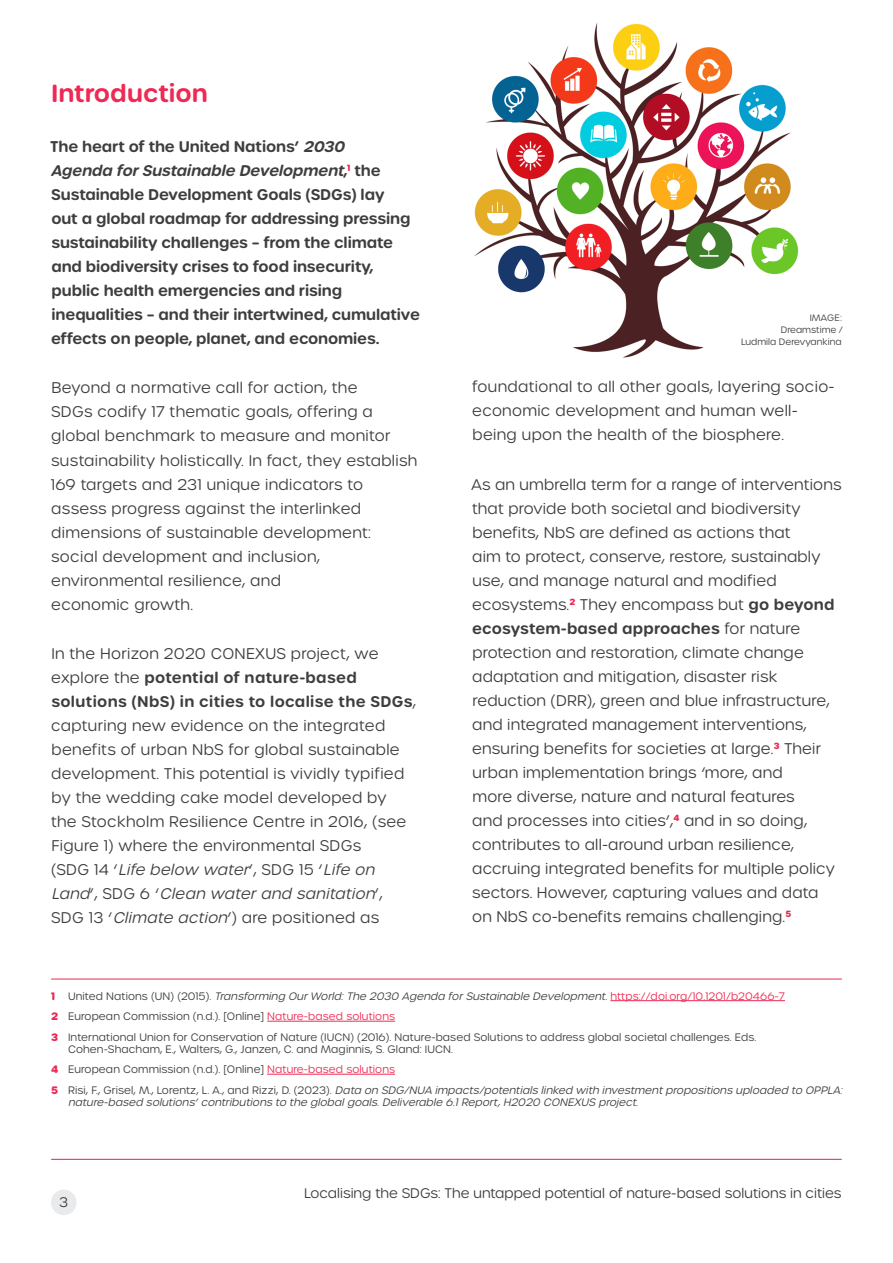
<style>
.page{position:relative;width:893px;height:1263px;background:#fff}
.page>*{position:absolute;margin:0;border:0;box-sizing:border-box;transform-origin:0 0}
.t1{font:600 24px "Urbane Rounded";color:#ee2953}
.t2{font:300 15px/24px "Urbane Rounded";letter-spacing:.01em;color:#3e3e3f}
.t3{font:600 15px/24px "Urbane Rounded";letter-spacing:-.01em;color:#3e3e3f}
.t4{font:300 13.5px "Urbane Rounded";color:#3e3e3f}
.t5{font:italic 300 10.5px/12px "Urbane Rounded";color:#3e3e3f}
.t6{font:300 10.5px/12px "Urbane Rounded";letter-spacing:.01em;color:#3e3e3f}
.t7{font:300 9px/12px "Urbane Rounded";color:#3e3e3f;text-align:right}
.s1{font-style:italic}
.s2{font-weight:600}
.s3{font-weight:700;font-style:normal;color:#ee2953}
.s4{font-style:normal}
.s5{font-style:normal;color:#ee2953}
.s6{font-weight:700;color:#ee2953}
.s7{color:#ee2953}
</style>
<div class="page">
<hr style="left:52px;top:1159px;width:789px;height:1px;background:#ee2953">
<div style="left:51px;top:1189px;width:26px;height:26px;background:#e9eaeb;border-radius:50%"></div>
<hr style="left:51px;top:979px;width:791px;height:1px;background:#ee2953">
<hr style="left:610px;top:1000px;width:175px;height:1px;background:#ee2953">
<hr style="left:267px;top:1021px;width:128px;height:1px;background:#ee2953">
<hr style="left:267px;top:1074px;width:128px;height:1px;background:#ee2953">
<img style="left:474px;top:23px;width:325px;height:335px">
<div style="left:706px;top:281px;width:187px;height:80px;background:#fff"></div>
<p class="t1" style="left:51px;top:78px;width:158px">Introduction</p>
<p class="t3" style="left:50px;top:135px;width:371px">The heart of the United Nations’ <span class="s1">2030<br>Agenda forSustainable Development</span>, <sup>1</sup> t h e Sustainable Development Goals (SDGs) lay<br>out a global roadmap for addressing pressing sustainability challenges – from the climate and biodiversity crises to food insecurity, public health emergencies and rising inequalities – and their intertwined, cumulative effects on people, planet, and economies.</p>
<p class="t2" style="left:51px;top:376px;width:368px">Beyond a normative call for action, the<br>SDGs codify 17 thematic goals, offering a global benchmark to measure and monitor sustainability holistically. In fact, they establish 169 targets and 231 unique indicators to assess progress against the interlinked dimensions of sustainable development: social development and inclusion, environmental resilience, and<br>economic growth.</p>
<p class="t2" style="left:51px;top:642px;width:367px">In the Horizon 2020 CONEXUS project, we explore the <span class="s2">potential of nature-based solutions (NbS) in cities to localise the SDGs</span>, capturing new evidence on the integrated benefits of urban NbS for global sustainable development. This potential is vividly typified by the wedding cake model developed by<br>the Stockholm Resilience Centre in 2016, (see Figure 1) where the environmental SDGs<br>( S D G 1 4 ‘ <span class="s1">Life below water</span>’ , S D G 1 5 ‘ <span class="s1">Life on Land</span>’ , S D G 6 ‘ <span class="s1">Clean waterand sanitation</span>’ , SDG 13 ‘<span class="s1">Climate action</span>’) are positioned as</p>
<p class="t7" style="left:810px;top:312px;width:34px">IMAGE:</p>
<p class="t7" style="left:741px;top:324px;width:103px">Dreamstime /<br>Ludmila Derevyankina</p>
<p class="t2" style="left:472px;top:375px;width:364px">foundational to all other goals, layering socio&shy;economic development and human well&shy;being upon the health of the biosphere.</p>
<p class="t2" style="left:472px;top:472px;width:371px">As an umbrella term for a range of interventions that provide both societal and biodiversity benefits, NbS are defined as actions that<br>aim to protect, conserve, restore, sustainably use, and manage natural and modified ecosystems.<sup>2</sup> They encompass but <span class="s2">go beyond ecosystem-based approaches</span> for nature protection and restoration, climate change adaptation and mitigation, disaster risk reduction (DRR), green and blue infrastructure, and integrated management interventions, ensuring benefits for societies at large.<sup>3</sup> Their urban implementation brings ‘more, and<br>more diverse, nature and natural features<br>and processes into cities’,<sup>4</sup> and in so doing, contributes to all-around urban resilience, accruing integrated benefits for multiple policy sectors. However, capturing values and data<br>on NbS co-benefits remains challenging.<sup>5</sup></p>
<p class="t5" style="left:51px;top:990px;width:735px"><span class="s3">1</span> <span class="s4">U n i te d N a t i o n s ( U N ) ( 2 01 5 ) .</span> Transforming OurWorld:The 2030 Agenda forSustainable Development<span class="s4">.</span> <span class="s5">htt p s : // d o i . o rg /1 0 . 1 2 01 / b 2 0 4 6 6 - 7</span></p>
<p class="t6" style="left:51px;top:1010px;width:345px"><span class="s6">2</span> European Commission (n.d.). [Online] <span class="s7">Nature-based solutions</span></p>
<p class="t6" style="left:68px;top:1031px;width:690px;text-indent:-17px"><span class="s6">3</span> International Union for Conservation of Nature (IUCN) (2016). Nature-based Solutions to address global societal challenges. Eds.<br>Cohen-Shacham, E., Walters, G., Janzen, C. and Maginnis, S. Gland: IUCN.</p>
<p class="t6" style="left:51px;top:1063px;width:345px"><span class="s6">4</span> European Commission (n.d.). [Online] <span class="s7">Nature-based solutions</span></p>
<p class="t5" style="left:68px;top:1084px;width:778px;text-indent:-17px"><span class="s3">5</span> <span class="s4">R i s i , F. , G r i s e l , M . , L o r e n t z , L . A . , a n d R i z z i , D . ( 2 0 2 3 ) .</span> Data on SDG/NUA impacts/potentials linked with investmentpropositions uploaded to OPPLA: nature-based solutions’contributions to the globalgoals.Deliverable 6.1Report,H2020 CONEXUS project<span class="s4">.</span></p>
<p class="t4" style="left:59px;top:1194px;width:10px">3</p>
<p class="t4" style="left:304px;top:1185px;width:539px">Localising the SDGs: The untapped potential of nature-based solutions in cities</p>
</div>
